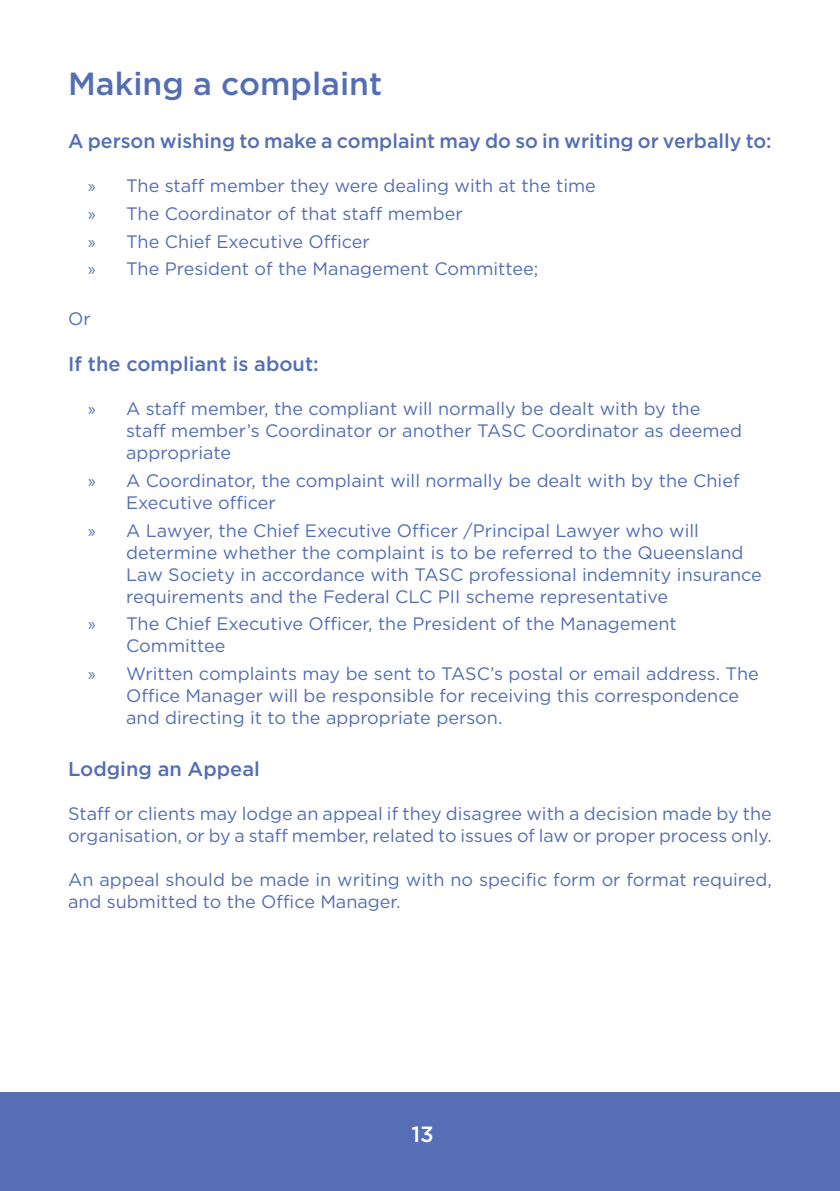
<style>
.page{position:relative;width:840px;height:1191px;background:#fff}
.page>*{position:absolute;margin:0;border:0;box-sizing:border-box;transform-origin:0 0}
.t1{font:500 32px "Gotham";color:#546eb5}
.t2{font:500 22px "Gotham";color:#fff}
.t3{font:500 20px "Gotham";color:#546eb5}
.t4{font:18px/22px "Gotham";color:#546eb5}
.s1{font-family:"Myriad Pro"}
</style>
<div class="page">
<div style="left:0;top:1092px;width:839px;height:99px;background:#556eb5"></div>
<h1 class="t1" style="left:68px;top:66px;width:315px">Making a complaint</h1>
<p class="t3" style="left:68px;top:130px;width:704px">A person wishing to make a complaint may do so in writing or verbally to:</p>
<p class="t4" style="left:88px;top:172px;width:509px;line-height:27.6px"><span class="s1">»</span> The staff member they were dealing with at the time <span class="s1">»</span> The Coordinator of that staff member<br><span class="s1">»</span> The Chief Executive Officer<br><span class="s1">»</span> The President of the Management Committee;</p>
<p class="t4" style="left:68px;top:307px;width:24px">Or</p>
<p class="t3" style="left:68px;top:353px;width:252px">If the compliant is about:</p>
<p class="t4" style="left:126px;top:397px;width:617px;text-indent:-38px"><span class="s1">»</span> A staff member, the compliant will normally be dealt with by the staff member’s Coordinator or another TASC Coordinator as deemed appropriate</p>
<p class="t4" style="left:126px;top:469px;width:614px;text-indent:-38px"><span class="s1">»</span> A Coordinator, the complaint will normally be dealt with by the Chief<br>Executive officer</p>
<p class="t4" style="left:126px;top:519px;width:637px;text-indent:-38px"><span class="s1">»</span> A Lawyer, the Chief Executive Officer /Principal Lawyer who will determine whether the complaint is to be referred to the Queensland Law Society in accordance with TASC professional indemnity insurance requirements and the Federal CLC PII scheme representative</p>
<p class="t4" style="left:126px;top:612px;width:551px;text-indent:-38px"><span class="s1">»</span> The Chief Executive Officer, the President of the Management<br>Committee</p>
<p class="t4" style="left:126px;top:662px;width:633px;text-indent:-38px"><span class="s1">»</span> Written complaints may be sent to TASC’s postal or email address. The<br>Office Manager will be responsible for receiving this correspondence and directing it to the appropriate person.</p>
<p class="t3" style="left:68px;top:757px;width:193px">Lodging an Appeal</p>
<p class="t4" style="left:68px;top:802px;width:704px">Staff or clients may lodge an appeal if they disagree with a decision made by the organisation, or by a staff member, related to issues of law or proper process only.</p>
<p class="t4" style="left:68px;top:868px;width:704px">An appeal should be made in writing with no specific form or format required, and submitted to the Office Manager.</p>
<p class="t2" style="left:411px;top:1121px;width:24px">13</p>
</div>
